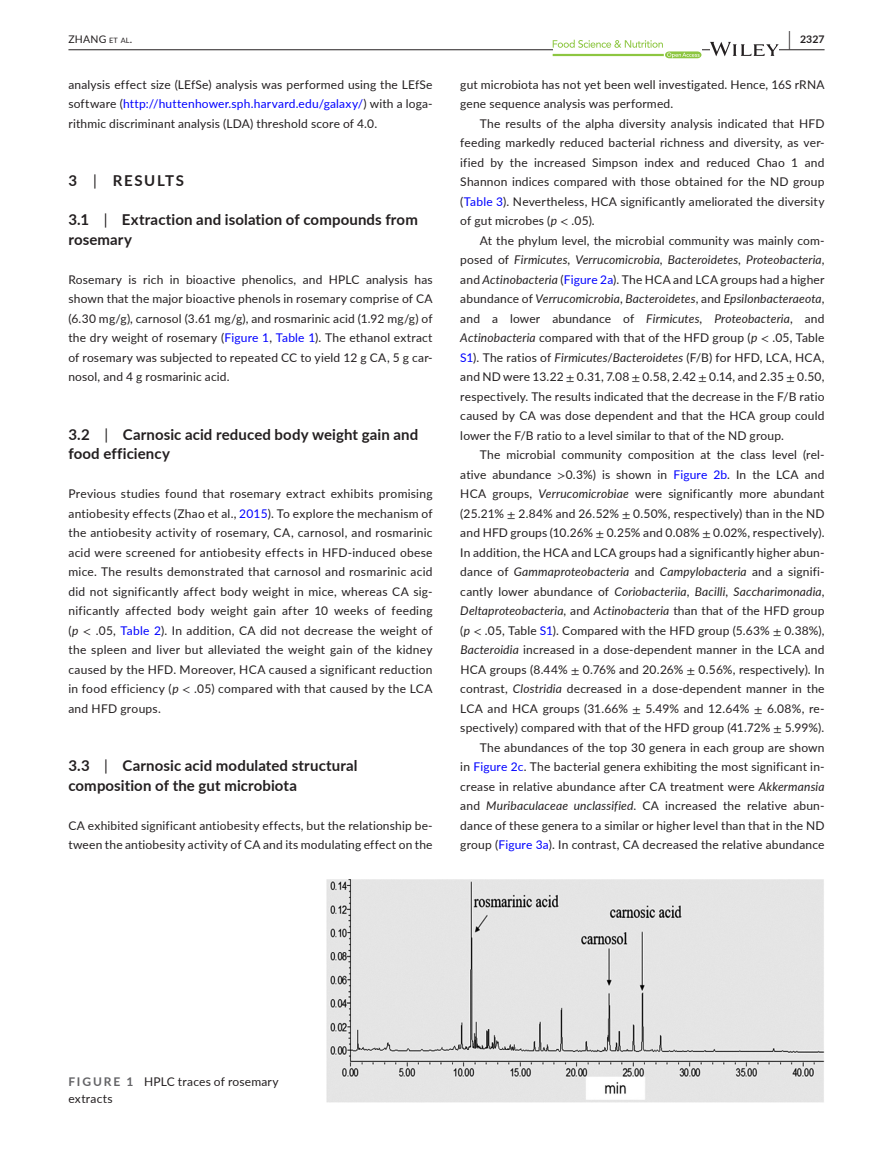
<style>
.page{position:relative;width:893px;height:1174px;background:#fff}
.page>*{position:absolute;margin:0;border:0;box-sizing:border-box;transform-origin:0 0}
.t1{font:700 15px/19.5px "Lato";letter-spacing:.01em;color:#231f20}
.t2{font:700 15px "Lato";letter-spacing:.105em;color:#231f20}
.t3{font:12px/19.5px "Lato";letter-spacing:.015em;color:#231f20;text-align:justify}
.t4{font:10.5px "Lato";letter-spacing:.02em;color:#231f20}
.t5{font:700 10.5px "Lato";color:#231f20}
.s1{font-size:7.35px}
.s2{font-size:19.5px}
.s3{color:#00f}
.s4{font-style:italic}
.s5{font-family:"STIX"}
.s6{font-weight:400}
.s7{font-weight:700;color:#636366}
</style>
<div class="page">
<hr style="left:68px;top:49px;width:756px;height:1px;background:#231f20">
<svg style="left:553px;top:40px;width:148px;height:18px"></svg>
<svg style="left:710px;top:42px;width:69px;height:14px"></svg>
<img style="left:327px;top:879px;width:497px;height:224px">
<p class="t4" style="left:68px;top:31px;width:65px">ZHANG <span class="s1">et al</span>.</p>
<p class="t5" style="left:789px;top:31px;width:37px"><span class="s2">|</span> 2327</p>
<p class="t3" style="left:68px;top:74px;width:366px">analysis effect size (LEfSe) analysis was performed using the LEfSe software (<span class="s3">http://huttenhower.sph.harvard.edu/galaxy/</span>) with a loga&shy;rithmic discriminant analysis (LDA) threshold score of 4.0.</p>
<p class="t3" style="left:460px;top:74px;width:366px">gut microbiota has not yet been well investigated. Hence, 16S rRNA gene sequence analysis was performed.</p>
<p class="t3" style="left:460px;top:113px;width:366px;text-indent:20px">The results of the alpha diversity analysis indicated that HFD feeding markedly reduced bacterial richness and diversity, as ver&shy;ified by the increased Simpson index and reduced Chao 1 and Shannon indices compared with those obtained for the ND group (<span class="s3">Table 3</span>). Nevertheless, HCA significantly ameliorated the diversity of gut microbes (<span class="s4">p</span> <span class="s5">&lt;</span> .05).</p>
<p class="t3" style="left:460px;top:230px;width:366px;text-indent:20px">At the phylum level, the microbial community was mainly com&shy;posed of <span class="s4">Firmicutes</span>, <span class="s4">Verrucomicrobia</span>, <span class="s4">Bacteroidetes</span>, <span class="s4">Proteobacteria</span>, and <span class="s4">Actinobacteria</span> (<span class="s3">Figure 2a</span>). The HCA and LCA groups had a higher abundance of <span class="s4">Verrucomicrobia</span>, <span class="s4">Bacteroidetes</span>, and <span class="s4">Epsilonbacteraeota</span>, and a lower abundance of <span class="s4">Firmicutes</span>, <span class="s4">Proteobacteria</span>, and <span class="s4">Actinobacteria</span> compared with that of the HFD group (<span class="s4">p</span> <span class="s5">&lt;</span> .05, Table <span class="s3">S1</span>). The ratios of <span class="s4">Firmicutes</span>/<span class="s4">Bacteroidetes</span> (F/B) for HFD, LCA, HCA, and ND were 13.22 <span class="s5">±</span> 0.31, 7.08 <span class="s5">±</span> 0.58, 2.42 <span class="s5">±</span> 0.14, and 2.35 <span class="s5">±</span> 0.50, respectively. The results indicated that the decrease in the F/B ratio caused by CA was dose dependent and that the HCA group could lower the F/B ratio to a level similar to that of the ND group.</p>
<p class="t3" style="left:460px;top:444px;width:366px;text-align:right">The microbial community composition at the class level (rel&shy;ative abundance <span class="s5">&gt;</span>0.3%) is shown in <span class="s3">Figure 2b</span>. In the LCA and HCA groups, <span class="s4">Verrucomicrobiae</span> were significantly more abundant (25.21% <span class="s5">±</span> 2.84% and 26.52% <span class="s5">±</span> 0.50%, respectively) than in the ND and HFD groups (10.26% <span class="s5">±</span> 0.25% and 0.08% <span class="s5">±</span> 0.02%, respectively).<br>In addition, the HCA and LCA groups had a significantly higher abun&shy;dance of <span class="s4">Gammaproteobacteria</span> and <span class="s4">Campylobacteria</span> and a signifi&shy;cantly lower abundance of <span class="s4">Coriobacteriia</span>, <span class="s4">Bacilli</span>, <span class="s4">Saccharimonadia</span>, <span class="s4">Deltaproteobacteria</span>, and <span class="s4">Actinobacteria</span> than that of the HFD group (<span class="s4">p</span> <span class="s5">&lt;</span> .05, Table <span class="s3">S1</span>). Compared with the HFD group (5.63% <span class="s5">±</span> 0.38%), <span class="s4">Bacteroidia</span> increased in a dose-dependent manner in the LCA and HCA groups (8.44% <span class="s5">±</span> 0.76% and 20.26% <span class="s5">±</span> 0.56%, respectively). In contrast, <span class="s4">Clostridia</span> decreased in a dose-dependent manner in the LCA and HCA groups (31.66% <span class="s5">±</span> 5.49% and 12.64% <span class="s5">±</span> 6.08%, re&shy;spectively) compared with that of the HFD group (41.72% <span class="s5">±</span> 5.99%).<br>The abundances of the top 30 genera in each group are shown<br>in <span class="s3">Figure 2c</span>. The bacterial genera exhibiting the most significant in&shy;crease in relative abundance after CA treatment were <span class="s4">Akkermansia </span>and <span class="s4">Muribaculaceae unclassified</span>. CA increased the relative abun&shy;dance of these genera to a similar or higher level than that in the ND group (<span class="s3">Figure 3a</span>). In contrast, CA decreased the relative abundance</p>
<p class="t2" style="left:68px;top:170px;width:117px">3 <span class="s6">|</span> RESULTS</p>
<p class="t1" style="left:68px;top:209px;width:351px">3.1 <span class="s6">|</span> Extraction and isolation of compounds from rosemary</p>
<p class="t3" style="left:68px;top:269px;width:366px">Rosemary is rich in bioactive phenolics, and HPLC analysis has shown that the major bioactive phenols in rosemary comprise of CA (6.30 mg/g), carnosol (3.61 mg/g), and rosmarinic acid (1.92 mg/g) of the dry weight of rosemary (<span class="s3">Figure 1</span>, <span class="s3">Table 1</span>). The ethanol extract of rosemary was subjected to repeated CC to yield 12 g CA, 5 g car&shy;nosol, and 4 g rosmarinic acid.</p>
<p class="t1" style="left:68px;top:424px;width:351px">3.2 <span class="s6">|</span> Carnosic acid reduced body weight gain and food efficiency</p>
<p class="t3" style="left:68px;top:483px;width:366px">Previous studies found that rosemary extract exhibits promising antiobesity effects (Zhao et al., <span class="s3">2015</span>). To explore the mechanism of the antiobesity activity of rosemary, CA, carnosol, and rosmarinic acid were screened for antiobesity effects in HFD-induced obese mice. The results demonstrated that carnosol and rosmarinic acid did not significantly affect body weight in mice, whereas CA sig&shy;nificantly affected body weight gain after 10 weeks of feeding (<span class="s4">p</span> <span class="s5">&lt;</span> .05, <span class="s3">Table 2</span>). In addition, CA did not decrease the weight of the spleen and liver but alleviated the weight gain of the kidney caused by the HFD. Moreover, HCA caused a significant reduction in food efficiency (<span class="s4">p</span> <span class="s5">&lt;</span> .05) compared with that caused by the LCA and HFD groups.</p>
<p class="t1" style="left:68px;top:755px;width:291px">3.3 <span class="s6">|</span> Carnosic acid modulated structural composition of the gut microbiota</p>
<p class="t3" style="left:68px;top:815px;width:366px">CA exhibited significant antiobesity effects, but the relationship be&shy;tween the antiobesity activity of CA and its modulating effect on the</p>
<p class="t3" style="left:68px;top:1073px;width:212px;line-height:16.5px"><span class="s7">FIGURE 1</span> HPLC traces of rosemary extracts</p>
</div>
